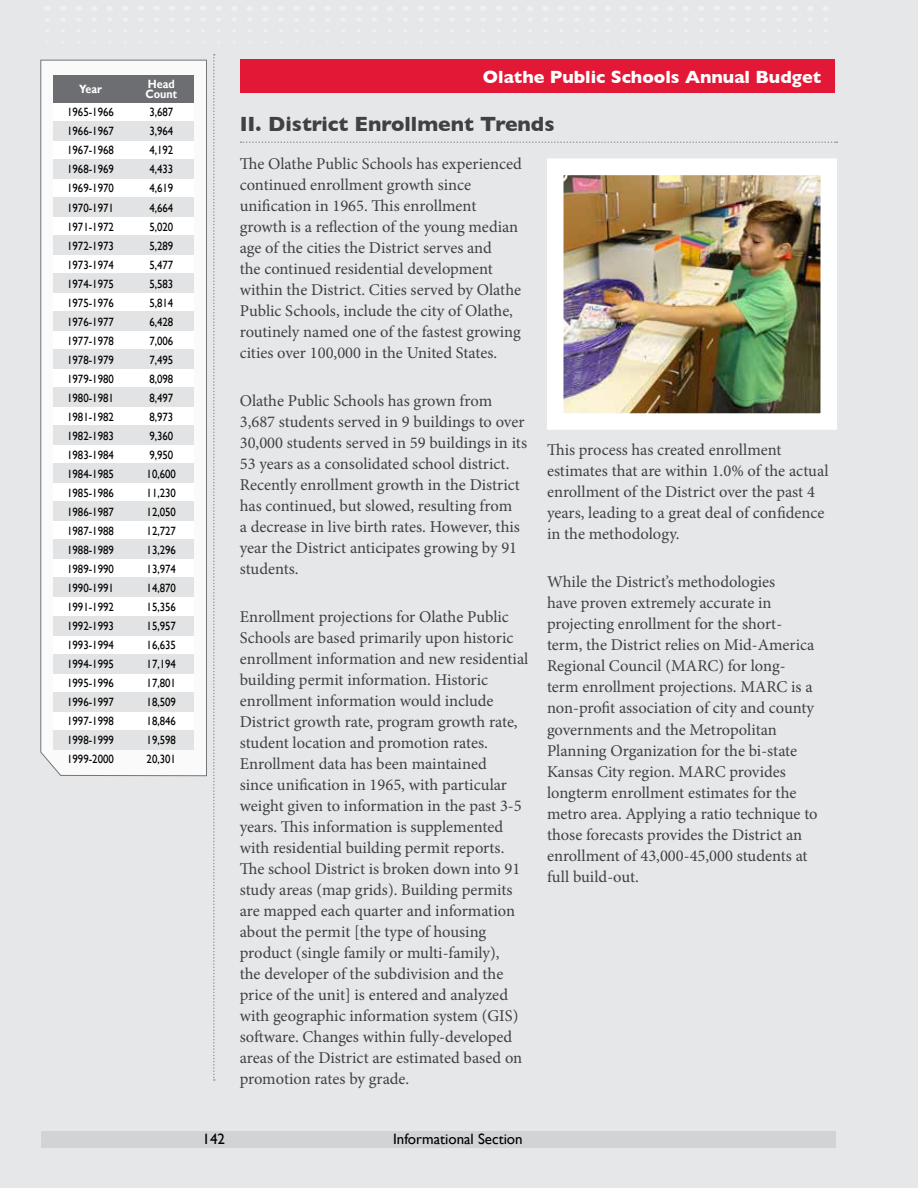
<style>
.page{position:relative;width:918px;height:1188px;background:#e6e7e8}
.page>*{position:absolute;margin:0;border:0;box-sizing:border-box;transform-origin:0 0}
.t1{font:700 21px "Gill Sans";color:#414042}
.t2{font:700 18px "Gill Sans";color:#fff}
.t3{font:16.5px/21px "Minion Pro";color:#414042}
.t4{font:15px "Gill Sans";color:#000}
.t5{font:12px "Gill Sans";color:#000;scale:.9 1}
.t6{font:700 12px/10.1px "Gill Sans";color:#fff;scale:.9 1}
</style>
<div class="page">
<div style="left:41px;top:1131px;width:795px;height:17px;background:#d1d3d4"></div>
<svg style="left:213px;top:54px;width:3px;height:1027px"></svg>
<svg style="left:241px;top:141px;width:594px;height:2px"></svg>
<svg style="left:40px;top:59px;width:167px;height:717px;background:#f8f8f8"></svg>
<div style="left:53px;top:75px;width:75px;height:28px;background:#6d6e71"></div>
<div style="left:128px;top:75px;width:66px;height:28px;background:#6d6e71"></div>
<div style="left:53px;top:122px;width:75px;height:19px;background:#e2e3e4"></div>
<div style="left:128px;top:122px;width:66px;height:19px;background:#e2e3e4"></div>
<div style="left:53px;top:160px;width:75px;height:19px;background:#e2e3e4"></div>
<div style="left:128px;top:160px;width:66px;height:19px;background:#e2e3e4"></div>
<div style="left:53px;top:198px;width:75px;height:19px;background:#e2e3e4"></div>
<div style="left:128px;top:198px;width:66px;height:19px;background:#e2e3e4"></div>
<div style="left:53px;top:236px;width:75px;height:19px;background:#e2e3e4"></div>
<div style="left:128px;top:236px;width:66px;height:19px;background:#e2e3e4"></div>
<div style="left:53px;top:274px;width:75px;height:19px;background:#e2e3e4"></div>
<div style="left:128px;top:274px;width:66px;height:19px;background:#e2e3e4"></div>
<div style="left:53px;top:312px;width:75px;height:19px;background:#e2e3e4"></div>
<div style="left:128px;top:312px;width:66px;height:19px;background:#e2e3e4"></div>
<div style="left:53px;top:350px;width:75px;height:19px;background:#e2e3e4"></div>
<div style="left:128px;top:350px;width:66px;height:19px;background:#e2e3e4"></div>
<div style="left:53px;top:388px;width:75px;height:19px;background:#e2e3e4"></div>
<div style="left:128px;top:388px;width:66px;height:19px;background:#e2e3e4"></div>
<div style="left:53px;top:426px;width:75px;height:19px;background:#e2e3e4"></div>
<div style="left:128px;top:426px;width:66px;height:19px;background:#e2e3e4"></div>
<div style="left:53px;top:464px;width:75px;height:19px;background:#e2e3e4"></div>
<div style="left:128px;top:464px;width:66px;height:19px;background:#e2e3e4"></div>
<div style="left:53px;top:502px;width:75px;height:19px;background:#e2e3e4"></div>
<div style="left:128px;top:502px;width:66px;height:19px;background:#e2e3e4"></div>
<div style="left:53px;top:540px;width:75px;height:19px;background:#e2e3e4"></div>
<div style="left:128px;top:540px;width:66px;height:19px;background:#e2e3e4"></div>
<div style="left:53px;top:578px;width:75px;height:19px;background:#e2e3e4"></div>
<div style="left:128px;top:578px;width:66px;height:19px;background:#e2e3e4"></div>
<div style="left:53px;top:616px;width:75px;height:19px;background:#e2e3e4"></div>
<div style="left:128px;top:616px;width:66px;height:19px;background:#e2e3e4"></div>
<div style="left:53px;top:654px;width:75px;height:19px;background:#e2e3e4"></div>
<div style="left:128px;top:654px;width:66px;height:19px;background:#e2e3e4"></div>
<div style="left:53px;top:692px;width:75px;height:19px;background:#e2e3e4"></div>
<div style="left:128px;top:692px;width:66px;height:19px;background:#e2e3e4"></div>
<div style="left:53px;top:730px;width:75px;height:19px;background:#e2e3e4"></div>
<div style="left:128px;top:730px;width:66px;height:19px;background:#e2e3e4"></div>
<div style="left:240px;top:60px;width:595px;height:33px;background:#e31837"></div>
<img style="left:564px;top:176px;width:256px;height:237px">
<div style="left:547px;top:159px;width:290px;height:271px;border:16px solid #fff"></div>
<p class="t6" style="left:79px;top:85px;width:27px">Year</p>
<p class="t6" style="left:145px;top:79px;width:37px">Head<br>Count</p>
<p class="t5" style="left:67px;top:105px;width:53px">1965-1966</p>
<p class="t5" style="left:149px;top:105px;width:28px">3,687</p>
<p class="t5" style="left:67px;top:124px;width:53px">1966-1967</p>
<p class="t5" style="left:149px;top:124px;width:28px">3,964</p>
<p class="t5" style="left:67px;top:143px;width:53px">1967-1968</p>
<p class="t5" style="left:149px;top:143px;width:28px">4,192</p>
<p class="t5" style="left:67px;top:162px;width:53px">1968-1969</p>
<p class="t5" style="left:149px;top:162px;width:28px">4,433</p>
<p class="t5" style="left:67px;top:181px;width:53px">1969-1970</p>
<p class="t5" style="left:149px;top:181px;width:28px">4,619</p>
<p class="t5" style="left:67px;top:200px;width:53px">1970-1971</p>
<p class="t5" style="left:149px;top:200px;width:28px">4,664</p>
<p class="t5" style="left:67px;top:219px;width:53px">1971-1972</p>
<p class="t5" style="left:149px;top:219px;width:28px">5,020</p>
<p class="t5" style="left:67px;top:239px;width:53px">1972-1973</p>
<p class="t5" style="left:149px;top:239px;width:28px">5,289</p>
<p class="t5" style="left:67px;top:258px;width:53px">1973-1974</p>
<p class="t5" style="left:149px;top:258px;width:28px">5,477</p>
<p class="t5" style="left:67px;top:277px;width:53px">1974-1975</p>
<p class="t5" style="left:149px;top:277px;width:28px">5,583</p>
<p class="t5" style="left:67px;top:296px;width:53px">1975-1976</p>
<p class="t5" style="left:149px;top:296px;width:28px">5,814</p>
<p class="t5" style="left:67px;top:315px;width:53px">1976-1977</p>
<p class="t5" style="left:149px;top:315px;width:28px">6,428</p>
<p class="t5" style="left:67px;top:334px;width:53px">1977-1978</p>
<p class="t5" style="left:149px;top:334px;width:28px">7,006</p>
<p class="t5" style="left:67px;top:353px;width:53px">1978-1979</p>
<p class="t5" style="left:149px;top:353px;width:28px">7,495</p>
<p class="t5" style="left:67px;top:372px;width:53px">1979-1980</p>
<p class="t5" style="left:149px;top:372px;width:28px">8,098</p>
<p class="t5" style="left:67px;top:391px;width:53px">1980-1981</p>
<p class="t5" style="left:149px;top:391px;width:28px">8,497</p>
<p class="t5" style="left:67px;top:410px;width:53px">1981-1982</p>
<p class="t5" style="left:149px;top:410px;width:28px">8,973</p>
<p class="t5" style="left:67px;top:429px;width:53px">1982-1983</p>
<p class="t5" style="left:149px;top:429px;width:28px">9,360</p>
<p class="t5" style="left:67px;top:448px;width:53px">1983-1984</p>
<p class="t5" style="left:149px;top:448px;width:28px">9,950</p>
<p class="t5" style="left:67px;top:467px;width:53px">1984-1985</p>
<p class="t5" style="left:147px;top:467px;width:34px">10,600</p>
<p class="t5" style="left:67px;top:486px;width:53px">1985-1986</p>
<p class="t5" style="left:147px;top:486px;width:34px">11,230</p>
<p class="t5" style="left:67px;top:505px;width:53px">1986-1987</p>
<p class="t5" style="left:147px;top:505px;width:34px">12,050</p>
<p class="t5" style="left:67px;top:524px;width:53px">1987-1988</p>
<p class="t5" style="left:147px;top:524px;width:34px">12,727</p>
<p class="t5" style="left:67px;top:543px;width:53px">1988-1989</p>
<p class="t5" style="left:147px;top:543px;width:34px">13,296</p>
<p class="t5" style="left:67px;top:562px;width:53px">1989-1990</p>
<p class="t5" style="left:147px;top:562px;width:34px">13,974</p>
<p class="t5" style="left:67px;top:581px;width:53px">1990-1991</p>
<p class="t5" style="left:147px;top:581px;width:34px">14,870</p>
<p class="t5" style="left:67px;top:600px;width:53px">1991-1992</p>
<p class="t5" style="left:147px;top:600px;width:34px">15,356</p>
<p class="t5" style="left:67px;top:619px;width:53px">1992-1993</p>
<p class="t5" style="left:147px;top:619px;width:34px">15,957</p>
<p class="t5" style="left:67px;top:638px;width:53px">1993-1994</p>
<p class="t5" style="left:147px;top:638px;width:34px">16,635</p>
<p class="t5" style="left:67px;top:657px;width:53px">1994-1995</p>
<p class="t5" style="left:147px;top:657px;width:34px">17,194</p>
<p class="t5" style="left:67px;top:676px;width:53px">1995-1996</p>
<p class="t5" style="left:147px;top:676px;width:34px">17,801</p>
<p class="t5" style="left:67px;top:695px;width:53px">1996-1997</p>
<p class="t5" style="left:147px;top:695px;width:34px">18,509</p>
<p class="t5" style="left:67px;top:714px;width:53px">1997-1998</p>
<p class="t5" style="left:147px;top:714px;width:34px">18,846</p>
<p class="t5" style="left:67px;top:733px;width:53px">1998-1999</p>
<p class="t5" style="left:147px;top:733px;width:34px">19,598</p>
<p class="t5" style="left:67px;top:752px;width:53px">1999-2000</p>
<p class="t5" style="left:147px;top:752px;width:34px">20,301</p>
<p class="t2" style="left:483px;top:66px;width:340px">Olathe Public Schools Annual Budget</p>
<h3 class="t1" style="left:240px;top:112px;width:316px">II. District Enrollment Trends</h3>
<p class="t3" style="left:240px;top:154px;width:284px">The Olathe Public Schools has experienced continued enrollment growth since unification in 1965. This enrollment growth is a reflection of the young median age of the cities the District serves and<br>the continued residential development within the District. Cities served by Olathe Public Schools, include the city of Olathe, routinely named one of the fastest growing cities over 100,000 in the United States.</p>
<p class="t3" style="left:240px;top:391px;width:289px">Olathe Public Schools has grown from 3,687 students served in 9 buildings to over 30,000 students served in 59 buildings in its 53 years as a consolidated school district.<br>Recently enrollment growth in the District has continued, but slowed, resulting from<br>a decrease in live birth rates. However, this year the District anticipates growing by 91 students.</p>
<p class="t3" style="left:240px;top:607px;width:290px">Enrollment projections for Olathe Public Schools are based primarily upon historic enrollment information and new residential building permit information. Historic enrollment information would include District growth rate, program growth rate, student location and promotion rates.<br>Enrollment data has been maintained<br>since unification in 1965, with particular weight given to information in the past 3-5 years. This information is supplemented with residential building permit reports.<br>The school District is broken down into 91 study areas (map grids). Building permits are mapped each quarter and information about the permit [the type of housing product (single family or multi-family),<br>the developer of the subdivision and the price of the unit] is entered and analyzed with geographic information system (GIS) software. Changes within fully-developed areas of the District are estimated based on promotion rates by grade.</p>
<p class="t3" style="left:547px;top:440px;width:283px">This process has created enrollment estimates that are within 1.0% of the actual enrollment of the District over the past 4 years, leading to a great deal of confidence in the methodology.</p>
<p class="t3" style="left:547px;top:572px;width:272px">While the District’s methodologies<br>have proven extremely accurate in projecting enrollment for the short&shy;term, the District relies on Mid-America Regional Council (MARC) for long&shy;term enrollment projections. MARC is a non-profit association of city and county governments and the Metropolitan Planning Organization for the bi-state Kansas City region. MARC provides longterm enrollment estimates for the metro area. Applying a ratio technique to those forecasts provides the District an enrollment of 43,000-45,000 students at full build-out.</p>
<p class="t4" style="left:203px;top:1130px;width:24px">142</p>
<p class="t4" style="left:393px;top:1130px;width:131px">Informational Section</p>
</div>
